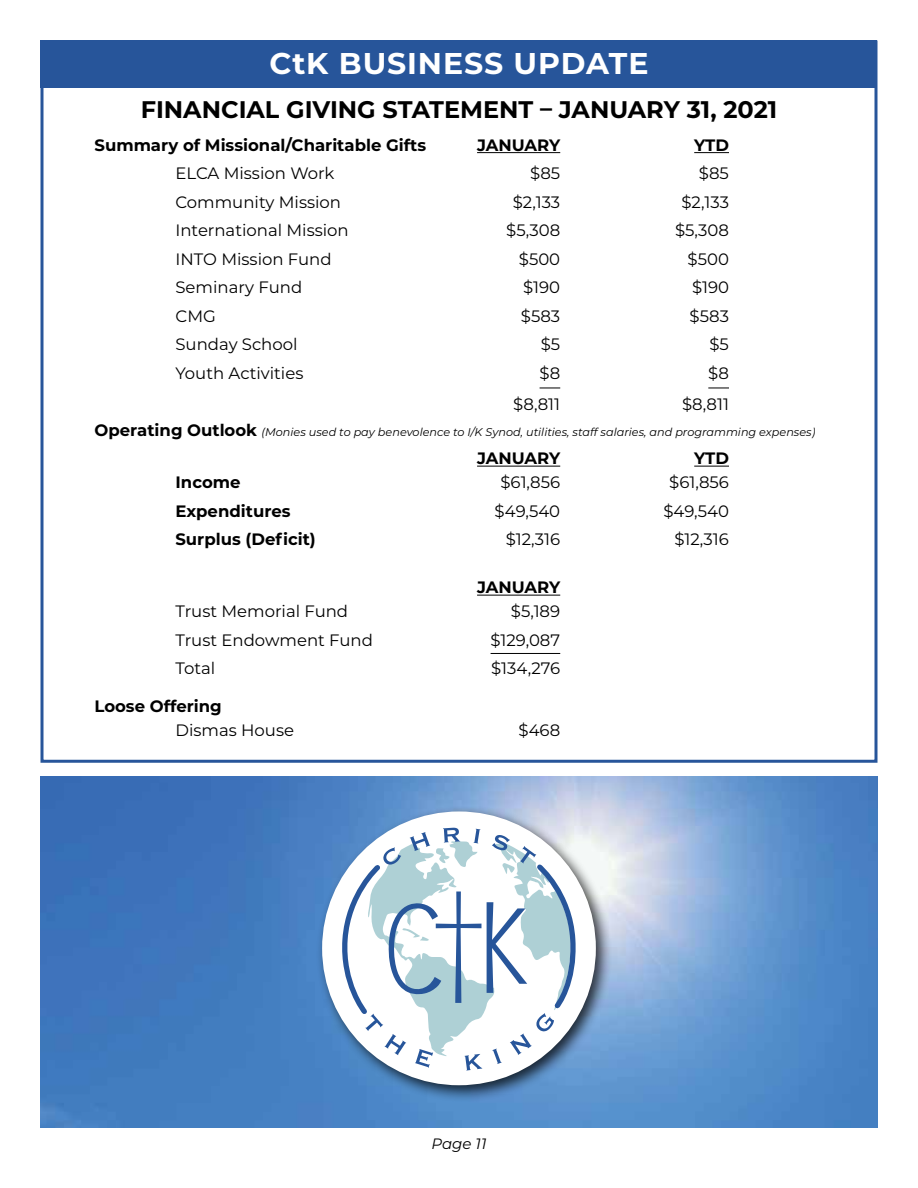
<style>
.page{position:relative;width:918px;height:1188px;background:#fff}
.page>*{position:absolute;margin:0;border:0;box-sizing:border-box;transform-origin:0 0}
.t1{font:700 30px "Montserrat";letter-spacing:.03em;color:#fff}
.t2{font:700 24px "Montserrat";color:#000}
.t3{font:16.5px "Montserrat";color:#000}
.t4{font:700 16.5px "Montserrat";color:#000}
.t5{font:italic 15px "Montserrat";color:#000}
.t6{font:italic 11.25px "Montserrat";color:#000}
.s1{font-weight:700;font-style:normal;font-size:16.5px}
</style>
<div class="page">
<img style="left:40px;top:776px;width:838px;height:351px">
<div style="left:316px;top:806px;width:296px;height:296px;background:#000;opacity:.75"></div>
<div style="left:322px;top:811px;width:274px;height:274px;background:#fff;border-radius:50%"></div>
<svg style="left:336px;top:828px;width:245px;height:243px"></svg>
<div style="left:40px;top:40px;width:838px;height:48px;background:#27559a"></div>
<hr style="left:477px;top:152px;width:83px;height:1px;background:#000">
<hr style="left:694px;top:152px;width:35px;height:1px;background:#000">
<svg style="left:540px;top:388px;width:20px;height:1px"></svg>
<svg style="left:708px;top:388px;width:21px;height:1px"></svg>
<hr style="left:477px;top:466px;width:83px;height:1px;background:#000">
<hr style="left:694px;top:466px;width:35px;height:1px;background:#000">
<hr style="left:477px;top:595px;width:83px;height:1px;background:#000">
<hr style="left:491px;top:653px;width:69px;height:1px;background:#000">
<h1 class="t1" style="left:269px;top:42px;width:381px">CtK BUSINESS UPDATE</h1>
<h2 class="t2" style="left:141px;top:92px;width:638px">FINANCIAL GIVING STATEMENT – JANUARY 31, 2021</h2>
<p class="t4" style="left:94px;top:133px;width:333px">Summary of Missional/Charitable Gifts</p>
<p class="t4" style="left:477px;top:133px;width:85px">JANUARY</p>
<p class="t4" style="left:694px;top:133px;width:36px">YTD</p>
<p class="t3" style="left:175px;top:162px;width:161px">ELCA Mission Work</p>
<p class="t3" style="left:530px;top:162px;width:32px">$85</p>
<p class="t3" style="left:699px;top:162px;width:32px">$85</p>
<p class="t3" style="left:175px;top:191px;width:167px">Community Mission</p>
<p class="t3" style="left:513px;top:191px;width:49px">$2,133</p>
<p class="t3" style="left:682px;top:191px;width:49px">$2,133</p>
<p class="t3" style="left:175px;top:219px;width:175px">International Mission</p>
<p class="t3" style="left:506px;top:219px;width:55px">$5,308</p>
<p class="t3" style="left:675px;top:219px;width:55px">$5,308</p>
<p class="t3" style="left:175px;top:248px;width:158px">INTO Mission Fund</p>
<p class="t3" style="left:519px;top:248px;width:43px">$500</p>
<p class="t3" style="left:688px;top:248px;width:43px">$500</p>
<p class="t3" style="left:175px;top:276px;width:128px">Seminary Fund</p>
<p class="t3" style="left:523px;top:276px;width:38px">$190</p>
<p class="t3" style="left:692px;top:276px;width:38px">$190</p>
<p class="t3" style="left:175px;top:305px;width:42px">CMG</p>
<p class="t3" style="left:521px;top:305px;width:41px">$583</p>
<p class="t3" style="left:690px;top:305px;width:41px">$583</p>
<p class="t3" style="left:175px;top:333px;width:124px">Sunday School</p>
<p class="t3" style="left:541px;top:333px;width:21px">$5</p>
<p class="t3" style="left:709px;top:333px;width:21px">$5</p>
<p class="t3" style="left:175px;top:362px;width:129px">Youth Activities</p>
<p class="t3" style="left:540px;top:362px;width:22px">$8</p>
<p class="t3" style="left:708px;top:362px;width:22px">$8</p>
<p class="t3" style="left:513px;top:393px;width:48px">$8,811</p>
<p class="t3" style="left:682px;top:393px;width:48px">$8,811</p>
<p class="t6" style="left:94px;top:424px;width:723px"><span class="s1">Operating Outlook</span> (Monies used to pay benevolence to I/K Synod, utilities, staff salaries, and programming expenses)</p>
<p class="t4" style="left:477px;top:447px;width:85px">JANUARY</p>
<p class="t4" style="left:694px;top:447px;width:36px">YTD</p>
<p class="t4" style="left:175px;top:471px;width:67px">Income</p>
<p class="t3" style="left:500px;top:471px;width:61px">$61,856</p>
<p class="t3" style="left:669px;top:471px;width:61px">$61,856</p>
<p class="t4" style="left:175px;top:499px;width:117px">Expenditures</p>
<p class="t3" style="left:495px;top:500px;width:67px">$49,540</p>
<p class="t3" style="left:663px;top:500px;width:67px">$49,540</p>
<p class="t4" style="left:175px;top:528px;width:142px">Surplus (Deficit)</p>
<p class="t3" style="left:506px;top:528px;width:56px">$12,316</p>
<p class="t3" style="left:675px;top:528px;width:56px">$12,316</p>
<p class="t4" style="left:477px;top:576px;width:85px">JANUARY</p>
<p class="t3" style="left:175px;top:600px;width:174px">Trust Memorial Fund</p>
<p class="t3" style="left:511px;top:600px;width:51px">$5,189</p>
<p class="t3" style="left:175px;top:629px;width:199px">Trust Endowment Fund</p>
<p class="t3" style="left:491px;top:629px;width:71px">$129,087</p>
<p class="t3" style="left:175px;top:657px;width:41px">Total</p>
<p class="t3" style="left:491px;top:657px;width:70px">$134,276</p>
<p class="t4" style="left:94px;top:694px;width:129px">Loose Offering</p>
<p class="t3" style="left:175px;top:719px;width:120px">Dismas House</p>
<p class="t3" style="left:518px;top:719px;width:43px">$468</p>
<p class="t5" style="left:432px;top:1133px;width:56px">Page 11</p>
</div>
